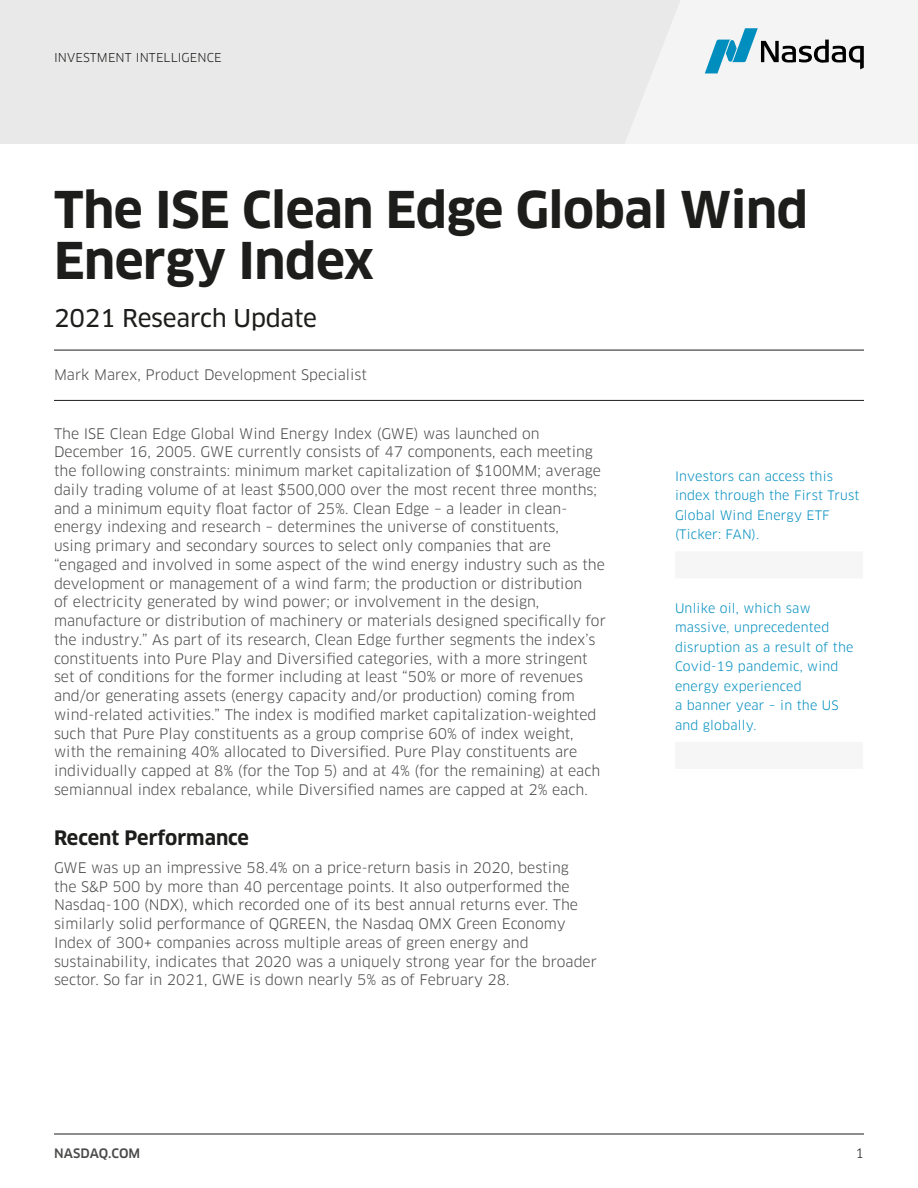
<style>
.page{position:relative;width:918px;height:1188px;background:#fff}
.page>*{position:absolute;margin:0;border:0;box-sizing:border-box;transform-origin:0 0}
.t1{font:700 49.5px/51px "Clan Pro";letter-spacing:-.01em;color:#1d1d1b}
.t2{font:24px "Clan Pro News";letter-spacing:-.01em;color:#1d1d1b}
.t3{font:700 19.5px "Clan Pro";color:#1d1d1b}
.t4{font:14.25px/18.8px "Clan Pro";color:#4a4a49}
.t5{font:12.75px/19.5px "Clan Pro";letter-spacing:.015em;color:#008ebe}
.t6{font:500 12.75px "Clan Pro";letter-spacing:.01em;color:#4a4a49}
.t7{font:12.75px "Clan Pro";color:#1d1d1b}
.t8{font:12px "Clan Pro";letter-spacing:.01em;color:#1d1d1b}
</style>
<div class="page">
<hr style="left:54px;top:1134px;width:810px;height:1px;background:#1d1d1b">
<div style="left:0;top:0;width:918px;height:144px;background:#e9e9e9"></div>
<svg style="left:625px;top:0;width:293px;height:144px"></svg>
<hr style="left:54px;top:350px;width:810px;height:1px;background:#1d1d1b">
<hr style="left:54px;top:400px;width:810px;height:1px;background:#1d1d1b">
<div style="left:675px;top:551px;width:188px;height:27px;background:#f6f6f6"></div>
<div style="left:675px;top:742px;width:188px;height:27px;background:#f6f6f6"></div>
<p class="t8" style="left:54px;top:51px;width:169px">INVESTMENT INTELLIGENCE</p>
<h1 class="t1" style="left:54px;top:185px;width:756px">The ISE Clean Edge Global Wind<br>Energy Index</h1>
<h2 class="t2" style="left:54px;top:304px;width:264px">2021 Research Update</h2>
<p class="t4" style="left:54px;top:365px;width:314px">Mark Marex, Product Development Specialist</p>
<p class="t4" style="left:54px;top:424px;width:553px">The ISE Clean Edge Global Wind Energy Index (GWE) was launched on December 16, 2005. GWE currently consists of 47 components, each meeting the following constraints: minimum market capitalization of $100MM; average daily trading volume of at least $500,000 over the most recent three months; and a minimum equity float factor of 25%. Clean Edge – a leader in clean&shy;energy indexing and research – determines the universe of constituents,<br>using primary and secondary sources to select only companies that are “engaged and involved in some aspect of the wind energy industry such as the development or management of a wind farm; the production or distribution<br>of electricity generated by wind power; or involvement in the design, manufacture or distribution of machinery or materials designed specifically for the industry.” As part of its research, Clean Edge further segments the index’s constituents into Pure Play and Diversified categories, with a more stringent set of conditions for the former including at least “50% or more of revenues and/or generating assets (energy capacity and/or production) coming from wind-related activities.” The index is modified market capitalization-weighted such that Pure Play constituents as a group comprise 60% of index weight, with the remaining 40% allocated to Diversified. Pure Play constituents are individually capped at 8% (for the Top 5) and at 4% (for the remaining) at each semiannual index rebalance, while Diversified names are capped at 2% each.</p>
<h3 class="t3" style="left:54px;top:827px;width:197px">Recent Performance</h3>
<p class="t4" style="left:54px;top:858px;width:544px">GWE was up an impressive 58.4% on a price-return basis in 2020, besting<br>the S&amp;P 500 by more than 40 percentage points. It also outperformed the Nasdaq-100 (NDX), which recorded one of its best annual returns ever. The similarly solid performance of QGREEN, the Nasdaq OMX Green Economy Index of 300+ companies across multiple areas of green energy and sustainability, indicates that 2020 was a uniquely strong year for the broader sector. So far in 2021, GWE is down nearly 5% as of February 28.</p>
<p class="t5" style="left:675px;top:466px;width:186px">Investors can access this index through the First Trust<br>Global Wind Energy ETF (Ticker: FAN).</p>
<p class="t5" style="left:675px;top:598px;width:180px">Unlike oil, which saw massive, unprecedented disruption as a result of the<br>Covid-19 pandemic, wind energy experienced<br>a banner year – in the US and globally.</p>
<p class="t6" style="left:54px;top:1146px;width:88px">NASDAQ.COM</p>
<p class="t7" style="left:856px;top:1146px;width:10px">1</p>
</div>
